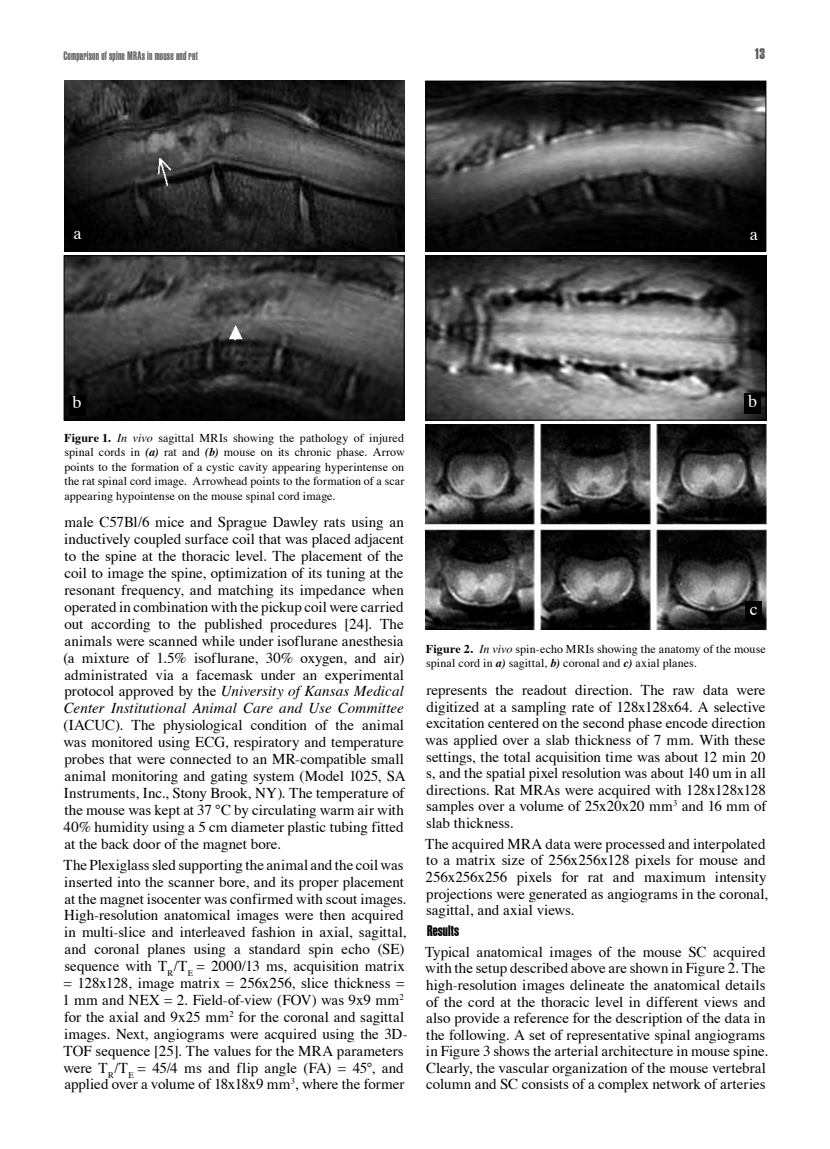
<style>
.page{position:relative;width:830px;height:1149px;background:#fff}
.page>*{position:absolute;margin:0;border:0;box-sizing:border-box;transform-origin:0 0}
.t1{font:18px "Times";color:#fff}
.t2{font:15px/17px "Times";color:#000}
.t3{font:15px "Helvetica Compressed Extra";letter-spacing:.01em;color:#000}
.t4{font:15px "Helvetica Compressed Extra";color:#595858}
.t5{font:12px/14.4px "Times";letter-spacing:.005em;color:#000;text-align:justify}
.t6{font:12px "Helvetica Compressed Ultra";letter-spacing:.015em;color:#595858}
.s1{font-weight:700}
.s2{font-style:italic}
.s3{font-weight:700;font-style:italic}
</style>
<div class="page">
<img style="left:66px;top:257px;width:336px;height:161px">
<div style="left:64px;top:255px;width:340px;height:165px;border:1px solid #000"></div>
<img style="left:64px;top:81px;width:340px;height:170px">
<div style="left:69px;top:226px;width:17px;height:20px;background:#000"></div>
<div style="left:69px;top:395px;width:16px;height:20px;background:#000"></div>
<img style="left:427px;top:257px;width:336px;height:161px">
<div style="left:425px;top:255px;width:340px;height:165px;border:1px solid #000"></div>
<img style="left:425px;top:424px;width:340px;height:205px">
<img style="left:427px;top:83px;width:336px;height:166px">
<div style="left:425px;top:81px;width:340px;height:170px;border:1px solid #000"></div>
<div style="left:745px;top:226px;width:16px;height:20px;background:#000"></div>
<div style="left:744px;top:393px;width:16px;height:20px;background:#000"></div>
<div style="left:745px;top:601px;width:16px;height:20px;background:#000"></div>
<p class="t6" style="left:63px;top:48px;width:136px">Comparison of spine MRAs in mouse and rat</p>
<p class="t4" style="left:754px;top:44px;width:12px">13</p>
<p class="t1" style="left:74px;top:222px;width:9px">a</p>
<p class="t1" style="left:749px;top:222px;width:9px">a</p>
<p class="t1" style="left:72px;top:391px;width:10px">b</p>
<p class="t5" style="left:64px;top:431px;width:342px"><span class="s1">Figure 1.</span> <span class="s2">In vivo</span> sagittal MRIs showing the pathology of injured spinal cords in <span class="s3">(a)</span> rat and <span class="s3">(b)</span> mouse on its chronic phase. Arrow points to the formation of a cystic cavity appearing hyperintense on the rat spinal cord image. Arrowhead points to the formation of a scar appearing hypointense on the mouse spinal cord image.</p>
<p class="t2" style="left:64px;top:514px;width:342px;text-align:justify">male C57Bl/6 mice and Sprague Dawley rats using an inductively coupled surface coil that was placed adjacent to the spine at the thoracic level. The placement of the coil to image the spine, optimization of its tuning at the resonant frequency, and matching its impedance when operated in combination with the pickup coil were carried out according to the published procedures [24]. The animals were scanned while under isoflurane anesthesia (a mixture of 1.5% isoflurane, 30% oxygen, and air) administrated via a facemask under an experimental protocol approved by the <span class="s2">University of Kansas Medical Center Institutional Animal Care and Use Committee</span></p>
<p class="t2" style="left:63px;top:717px;width:343px">(IACUC). The physiological condition of the animal was monitored using ECG, respiratory and temperature probes that were connected to an MR-compatible small animal monitoring and gating system (Model 1025, SA Instruments, Inc., Stony Brook, NY). The temperature of the mouse was kept at 37 °C by circulating warm air with 40% humidity using a 5 cm diameter plastic tubing fitted at the back door of the magnet bore.</p>
<p class="t2" style="left:62px;top:856px;width:346px">The Plexiglass sled supporting the animal and the coil was inserted into the scanner bore, and its proper placement at the magnet isocenter was confirmed with scout images.<br>High-resolution anatomical images were then acquired in multi-slice and interleaved fashion in axial, sagittal, and coronal planes using a standard spin echo (SE) sequence with T<sub>R</sub>/T<sub>E</sub> = 2000/13 ms, acquisition matrix = 128x128, image matrix = 256x256, slice thickness = 1 mm and NEX = 2. Field-of-view (FOV) was 9x9 mm<sup>2 </sup>for the axial and 9x25 mm<sup>2</sup> for the coronal and sagittal images. Next, angiograms were acquired using the 3D-TOF sequence [25]. The values for the MRA parameters were T<sub>R</sub>/T<sub>E</sub> = 45/4 ms and flip angle (FA) = 45°, and applied over a volume of 18x18x9 mm<sup>3</sup>, where the former</p>
<p class="t1" style="left:747px;top:389px;width:10px">b</p>
<p class="t1" style="left:749px;top:597px;width:9px">c</p>
<p class="t5" style="left:426px;top:642px;width:341px"><span class="s1">Figure 2.</span> <span class="s2">In vivo</span> spin-echo MRIs showing the anatomy of the mouse spinal cord in <span class="s3">a)</span> sagittal, <span class="s3">b)</span> coronal and <span class="s3">c)</span> axial planes.</p>
<p class="t2" style="left:425px;top:682px;width:342px;line-height:16.5px;text-align:justify">represents the readout direction. The raw data were digitized at a sampling rate of 128x128x64. A selective excitation centered on the second phase encode direction was applied over a slab thickness of 7 mm. With these settings, the total acquisition time was about 12 min 20 s, and the spatial pixel resolution was about 140 um in all directions. Rat MRAs were acquired with 128x128x128 samples over a volume of 25x20x20 mm<sup>3</sup> and 16 mm of slab thickness.</p>
<p class="t2" style="left:425px;top:836px;width:344px;line-height:16.5px">The acquired MRA data were processed and interpolated to a matrix size of 256x256x128 pixels for mouse and 256x256x256 pixels for rat and maximum intensity projections were generated as angiograms in the coronal, sagittal, and axial views.</p>
<p class="t3" style="left:427px;top:921px;width:33px">Results</p>
<p class="t2" style="left:425px;top:944px;width:344px;line-height:16.5px">Typical anatomical images of the mouse SC acquired with the setup described above are shown in Figure 2. The high-resolution images delineate the anatomical details of the cord at the thoracic level in different views and also provide a reference for the description of the data in the following. A set of representative spinal angiograms in Figure 3 shows the arterial architecture in mouse spine.<br>Clearly, the vascular organization of the mouse vertebral column and SC consists of a complex network of arteries</p>
</div>
